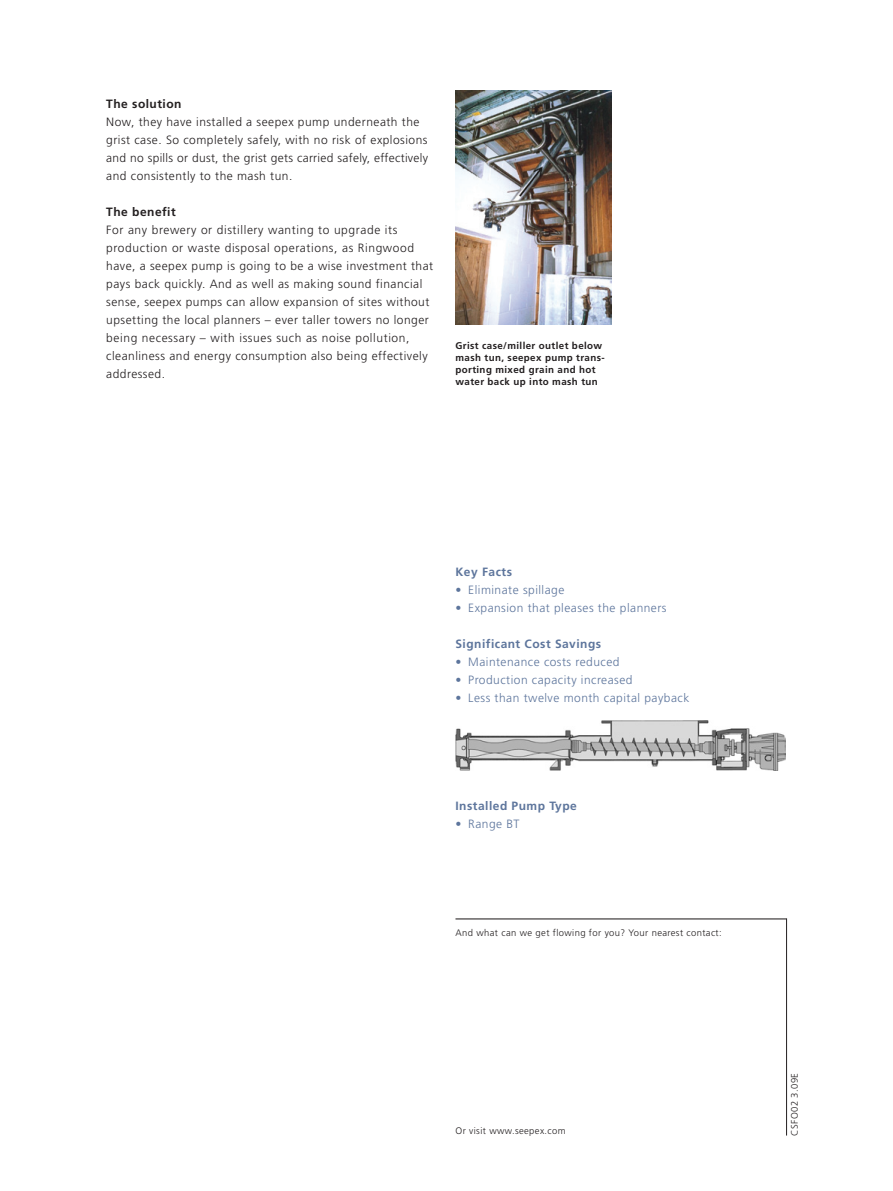
<style>
.page{position:relative;width:893px;height:1191px;background:#fff}
.page>*{position:absolute;margin:0;border:0;box-sizing:border-box;transform-origin:0 0}
.t1{font:300 12px/18px "Frutiger";letter-spacing:.04em;color:#231f20}
.t2{font:300 12px "Frutiger";letter-spacing:.04em;color:#5d759c}
.t3{font:700 12px "Frutiger";letter-spacing:.04em;color:#5d759c}
.t4{font:700 12px "Frutiger";letter-spacing:.04em;color:#231f20}
.t5{font:700 9.75px/12px "Frutiger";letter-spacing:.04em;color:#231f20}
.t6{font:300 9.45px "Frutiger";letter-spacing:.04em;color:#231f20}
</style>
<div class="page">
<hr style="left:786px;top:918px;width:1px;height:217px;background:#231f20">
<hr style="left:455px;top:918px;width:331px;height:1px;background:#231f20">
<img style="left:455px;top:720px;width:331px;height:50px">
<img style="left:455px;top:90px;width:157px;height:234px">
<p class="t4" style="left:106px;top:97px;width:77px">The solution</p>
<p class="t1" style="left:106px;top:113px;width:323px">Now, they have installed a seepex pump underneath the grist case. So completely safely, with no risk of explosions and no spills or dust, the grist gets carried safely, effectively and consistently to the mash tun.</p>
<p class="t4" style="left:106px;top:205px;width:71px">The benefit</p>
<p class="t1" style="left:106px;top:221px;width:328px">For any brewery or distillery wanting to upgrade its production or waste disposal operations, as Ringwood have, a seepex pump is going to be a wise investment that pays back quickly. And as well as making sound financial sense, seepex pumps can allow expansion of sites without upsetting the local planners – ever taller towers no longer being necessary – with issues such as noise pollution, cleanliness and energy consumption also being effectively addressed.</p>
<p class="t5" style="left:455px;top:340px;width:151px">Grist case/miller outlet below mash tun, seepex pump trans&shy;porting mixed grain and hot water back up into mash tun</p>
<p class="t3" style="left:455px;top:565px;width:58px">Key Facts</p>
<p class="t2" style="left:455px;top:583px;width:110px">• Eliminate spillage</p>
<p class="t2" style="left:455px;top:601px;width:213px">• Expansion that pleases the planners</p>
<p class="t3" style="left:455px;top:637px;width:147px">Significant Cost Savings</p>
<p class="t2" style="left:455px;top:655px;width:166px">• Maintenance costs reduced</p>
<p class="t2" style="left:455px;top:673px;width:179px">• Production capacity increased</p>
<p class="t2" style="left:455px;top:691px;width:235px">• Less than twelve month capital payback</p>
<p class="t3" style="left:455px;top:799px;width:123px">Installed Pump Type</p>
<p class="t2" style="left:455px;top:817px;width:66px">• Range BT</p>
<p class="t6" style="left:455px;top:927px;width:268px">And what can we get flowing for you? Your nearest contact:</p>
<p class="t6" style="left:455px;top:1125px;width:112px">Or visit www.seepex.com</p>
<p class="t6" style="left:789px;top:1135px;width:64px;rotate:-90deg">CSFO02 3.09E</p>
</div>
